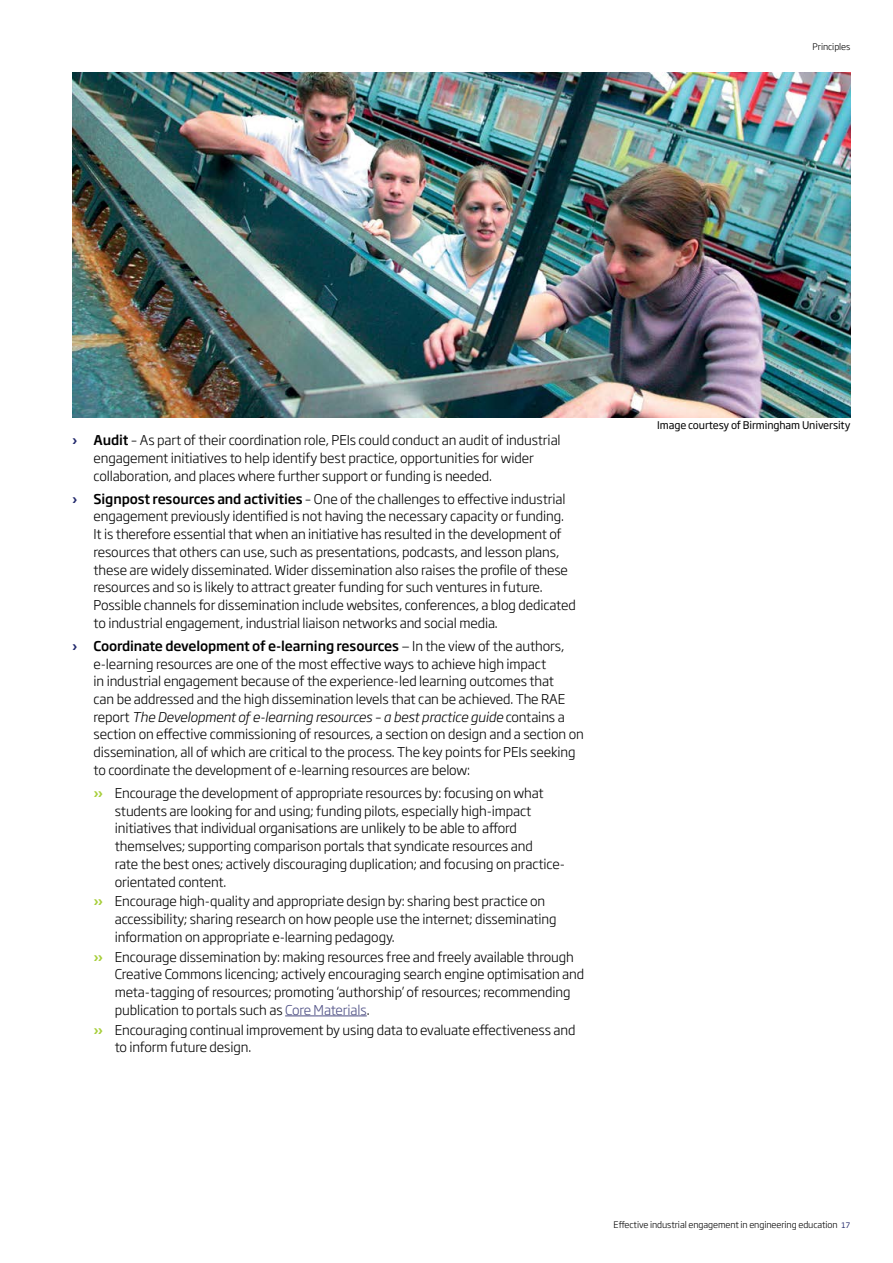
<style>
.page{position:relative;width:893px;height:1263px;background:#fff}
.page>*{position:absolute;margin:0;border:0;box-sizing:border-box;transform-origin:0 0}
.t1{font:300 13.35px/17.7px "Soho Gothic Pro";letter-spacing:-.01em;color:#000}
.t2{font:10.5px "Soho Gothic Pro";letter-spacing:-.01em;color:#000}
.t3{font:300 9px "Soho Gothic Pro";letter-spacing:-.01em;color:#000}
.s1{font-weight:500;color:#22296c}
.s2{font-weight:500}
.s3{font-style:italic}
.s4{font-weight:500;color:#a6ce39}
.s5{color:#4d4e84}
.s6{font-weight:400;font-size:7.5px;color:#22296c}
</style>
<div class="page">
<hr style="left:285px;top:1016px;width:82px;height:1px;background:#4d4e84">
<img style="left:72px;top:72px;width:778px;height:345px">
<p class="t3" style="left:813px;top:39px;width:39px">Principles</p>
<p class="t1" style="left:94px;top:430px;width:469px;text-indent:-21px"><span class="s1">›</span> <span class="s2">Audit</span> – As part of their coordination role, PEIs could conduct an audit of industrial engagement initiatives to help identify best practice, opportunities for wider collaboration, and places where further support or funding is needed.</p>
<p class="t1" style="left:94px;top:489px;width:484px;text-indent:-21px"><span class="s1">›</span> <span class="s2">Signpost resources and activities</span> – One of the challenges to effective industrial engagement previously identified is not having the necessary capacity or funding.<br>It is therefore essential that when an initiative has resulted in the development of resources that others can use, such as presentations, podcasts, and lesson plans, these are widely disseminated. Wider dissemination also raises the profile of these resources and so is likely to attract greater funding for such ventures in future.<br>Possible channels for dissemination include websites, conferences, a blog dedicated to industrial engagement, industrial liaison networks and social media.</p>
<p class="t1" style="left:94px;top:636px;width:492px;text-indent:-21px"><span class="s1">›</span> <span class="s2">Coordinate development of e-learning resources</span> — In the view of the authors, e-learning resources are one of the most effective ways to achieve high impact<br>in industrial engagement because of the experience-led learning outcomes that<br>can be addressed and the high dissemination levels that can be achieved. The RAE report <span class="s3">The Development of e-learning resources – a best practice guide</span> contains a section on effective commissioning of resources, a section on design and a section on dissemination, all of which are critical to the process. The key points for PEIs seeking to coordinate the development of e-learning resources are below:</p>
<p class="t1" style="left:115px;top:783px;width:452px;text-indent:-21px"><span class="s4">»</span> Encourage the development of appropriate resources by: focusing on what students are looking for and using; funding pilots, especially high-impact initiatives that individual organisations are unlikely to be able to afford themselves; supporting comparison portals that syndicate resources and<br>rate the best ones; actively discouraging duplication; and focusing on practice&shy;orientated content.</p>
<p class="t1" style="left:115px;top:892px;width:443px;text-indent:-21px"><span class="s4">»</span> Encourage high-quality and appropriate design by: sharing best practice on accessibility; sharing research on how people use the internet; disseminating information on appropriate e-learning pedagogy.</p>
<p class="t1" style="left:115px;top:947px;width:471px;text-indent:-21px"><span class="s4">»</span> Encourage dissemination by: making resources free and freely available through Creative Commons licencing; actively encouraging search engine optimisation and meta-tagging of resources; promoting ‘authorship’ of resources; recommending publication to portals such as <span class="s5">Core Materials</span>.</p>
<p class="t1" style="left:115px;top:1020px;width:462px;text-indent:-21px"><span class="s4">»</span> Encouraging continual improvement by using data to evaluate effectiveness and to inform future design.</p>
<p class="t2" style="left:657px;top:417px;width:195px">Image courtesy of Birmingham University</p>
<p class="t3" style="left:614px;top:1218px;width:238px">Effective industrial engagement in engineering education <span class="s6">17</span></p>
</div>
